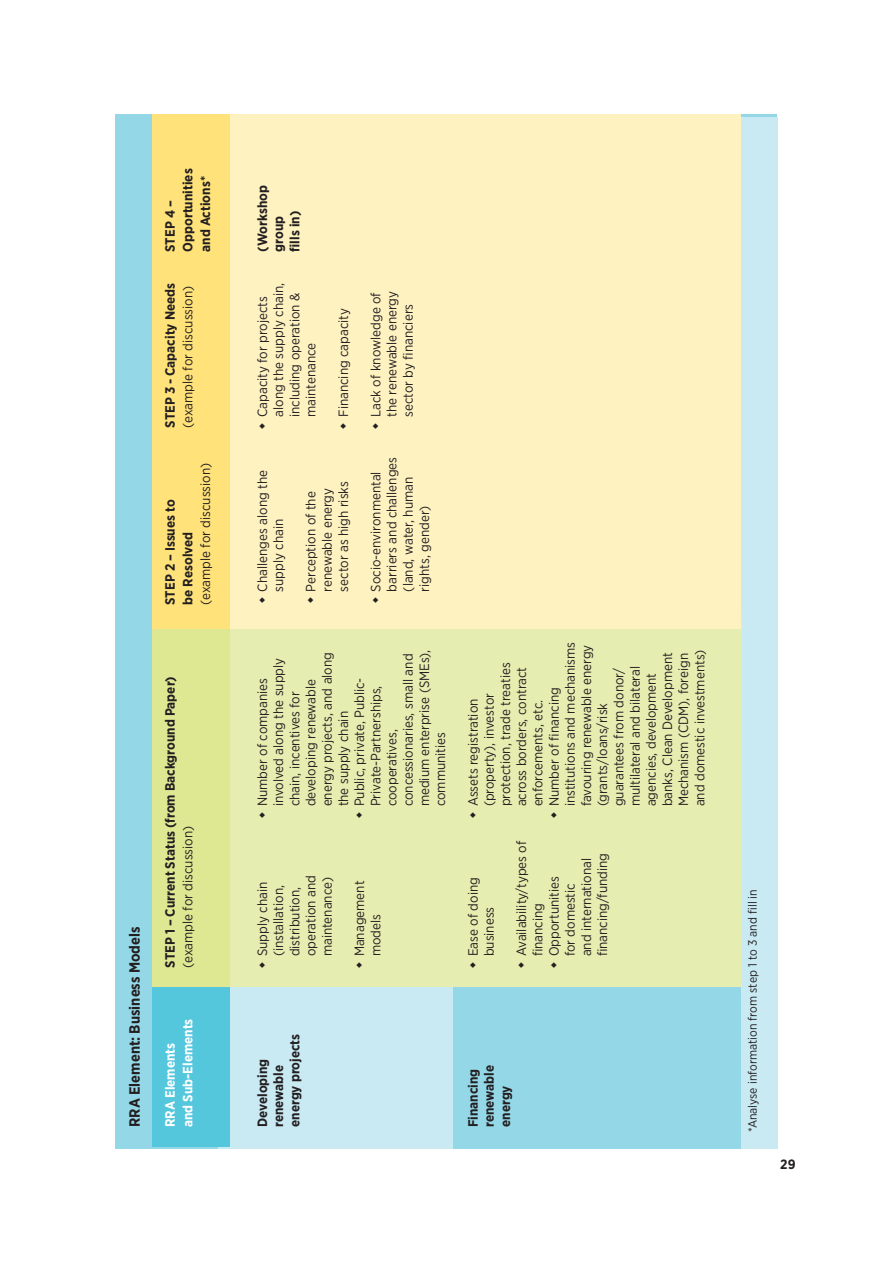
<style>
.page{position:relative;width:893px;height:1263px;background:#fff}
.page>*{position:absolute;margin:0;border:0;box-sizing:border-box;transform-origin:0 0}
.t1{font:700 14.85px "Gotham Narrow";color:#231f20}
.t2{font:13.5px/16.2px "Gotham Narrow";color:#231f20}
.t3{font:700 13.5px/16.2px "Gotham Narrow";color:#231f20}
.t4{font:700 13.5px/17.5px "Gotham Narrow";color:#fff}
.t5{font:12.15px "Gotham Narrow";color:#231f20}
</style>
<div class="page">
<div style="left:115px;top:115px;width:662px;height:1034px;background:#94d7e7"></div>
<div style="left:218px;top:115px;width:234px;height:1034px;background:#c9eaf3"></div>
<div style="left:152px;top:115px;width:78px;height:1032px;background:#54c7dd"></div>
<div style="left:741px;top:117px;width:37px;height:1032px;background:#c9eaf3"></div>
<div style="left:452px;top:612px;width:289px;height:375px;background:#e6edb0"></div>
<div style="left:230px;top:612px;width:222px;height:375px;background:#e6edb0"></div>
<hr style="left:741px;top:612px;width:1px;height:375px;background:#e6edb0">
<div style="left:152px;top:629px;width:78px;height:358px;background:#dee893"></div>
<div style="left:152px;top:115px;width:589px;height:514px;background:#fef2c1"></div>
<div style="left:152px;top:115px;width:78px;height:514px;background:#ffe27a"></div>
<p class="t3" style="left:161px;top:252px;width:85px;line-height:17.5px;rotate:-90deg">STEP 4 –<br>Opportunities and Actions*</p>
<p class="t3" style="left:162px;top:428px;width:146px;rotate:-90deg">STEP 3 - Capacity Needs</p>
<p class="t2" style="left:179px;top:428px;width:143px;rotate:-90deg">(example for discussion)</p>
<p class="t2" style="left:197px;top:605px;width:143px;rotate:-90deg">(example for discussion)</p>
<p class="t3" style="left:161px;top:605px;width:107px;line-height:17.5px;rotate:-90deg">STEP 2 – Issues to be Resolved</p>
<p class="t1" style="left:125px;top:1127px;width:202px;rotate:-90deg">RRA Element: Business Models</p>
<p class="t3" style="left:162px;top:968px;width:293px;rotate:-90deg">STEP 1 – Current Status (from Background Paper)</p>
<p class="t2" style="left:179px;top:968px;width:143px;rotate:-90deg">(example for discussion)</p>
<p class="t4" style="left:161px;top:1127px;width:110px;rotate:-90deg">RRA Elements and Sub-Elements</p>
<p class="t3" style="left:254px;top:252px;width:68px;rotate:-90deg">(Workshop group<br>fills in)</p>
<p class="t2" style="left:254px;top:417px;width:136px;rotate:-90deg">Capacity for projects along the supply chain, including operation &amp; maintenance</p>
<p class="t2" style="left:335px;top:417px;width:110px;rotate:-90deg">Financing capacity</p>
<p class="t2" style="left:254px;top:591px;width:123px;rotate:-90deg">Challenges along the supply chain</p>
<p class="t2" style="left:303px;top:591px;width:112px;rotate:-90deg">Perception of the renewable energy sector as high risks</p>
<p class="t2" style="left:367px;top:417px;width:127px;text-align:justify;rotate:-90deg">Lack of knowledge of the renewable energy sector by financiers</p>
<p class="t2" style="left:367px;top:591px;width:136px;rotate:-90deg">Socio-environmental barriers and challenges (land, water, human rights, gender)</p>
<p class="t2" style="left:254px;top:806px;width:158px;rotate:-90deg">Number of companies involved along the supply chain, incentives for developing renewable energy projects, and along the supply chain<br>Public, private, Public-<br>Private-Partnerships, cooperatives, concessionaries, small and medium enterprise (SMEs), communities</p>
<p class="t2" style="left:465px;top:806px;width:166px;rotate:-90deg">Assets registration (property), investor protection, trade treaties across borders, contract enforcements, etc.<br>Number of financing institutions and mechanisms favouring renewable energy (grants/loans/risk guarantees from donor/ multilateral and bilateral agencies, development banks, Clean Development<br>Mechanism (CDM), foreign and domestic investments)</p>
<p class="t2" style="left:254px;top:956px;width:83px;rotate:-90deg">Supply chain (installation, distribution, operation and maintenance)</p>
<p class="t2" style="left:351px;top:956px;width:77px;rotate:-90deg">Management models</p>
<p class="t2" style="left:465px;top:956px;width:81px;rotate:-90deg">Ease of doing business</p>
<p class="t2" style="left:513px;top:956px;width:117px;rotate:-90deg">Availability/types of financing<br>Opportunities<br>for domestic<br>and international financing/funding</p>
<p class="t3" style="left:254px;top:1127px;width:95px;rotate:-90deg">Developing renewable energy projects</p>
<p class="t3" style="left:465px;top:1127px;width:64px;rotate:-90deg">Financing renewable energy</p>
<p class="t5" style="left:745px;top:1132px;width:245px;rotate:-90deg">*Analyse information from step 1 to 3 and fill in</p>
<p class="t3" style="left:780px;top:1156px;width:17px">29</p>
</div>
